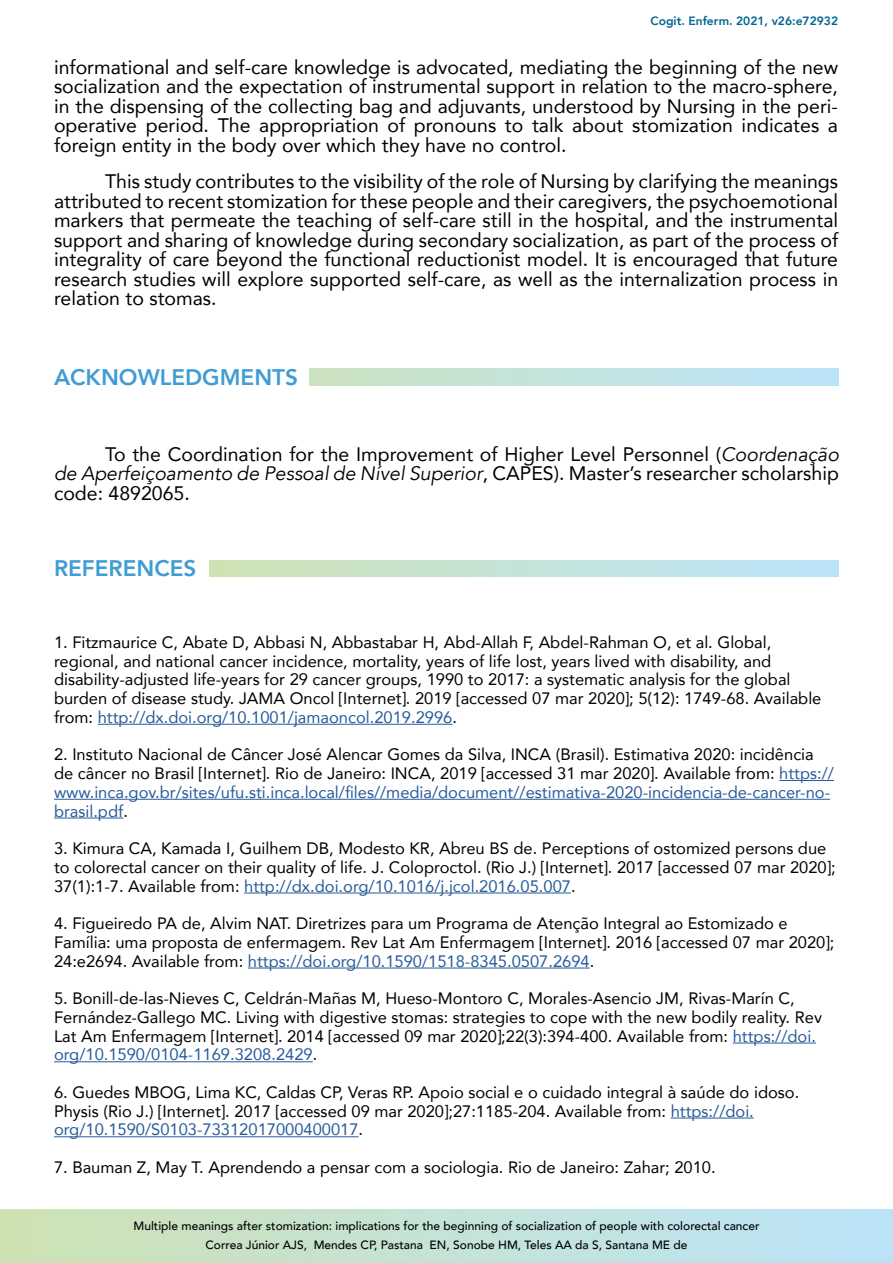
<style>
.page{position:relative;width:893px;height:1263px;background:#fff}
.page>*{position:absolute;margin:0;border:0;box-sizing:border-box;transform-origin:0 0}
.t1{font:800 22.5px "Avenir";color:#409cd4}
.t2{font:19.5px/19.5px "Avenir";color:#000;text-align:justify}
.t3{font:16.5px/18.8px "Avenir";color:#000}
.t4{font:500 12px/18.6px "Avenir";color:#000;text-align:center}
.t5{font:800 12px "Avenir";color:#00658f}
.s1{font-style:italic}
.s2{color:#275b9b}
</style>
<div class="page">
<div style="left:309px;top:369px;width:530px;height:16px;background:linear-gradient(to right,#cbe2c0,#bae3fa)"></div>
<svg style="left:0;top:1209px;width:893px;height:54px;background:#c4e2d6"></svg>
<div style="left:210px;top:560px;width:629px;height:16px;background:linear-gradient(to right,#cee2b4,#bae3fb)"></div>
<hr style="left:98px;top:724px;width:354px;height:1px;background:#275b9b">
<hr style="left:779px;top:780px;width:55px;height:1px;background:#275b9b">
<hr style="left:54px;top:799px;width:776px;height:1px;background:#275b9b">
<hr style="left:54px;top:817px;width:69px;height:1px;background:#275b9b">
<hr style="left:244px;top:892px;width:327px;height:1px;background:#275b9b">
<hr style="left:248px;top:967px;width:342px;height:1px;background:#275b9b">
<hr style="left:733px;top:1042px;width:83px;height:1px;background:#275b9b">
<hr style="left:54px;top:1061px;width:259px;height:1px;background:#275b9b">
<hr style="left:671px;top:1117px;width:83px;height:1px;background:#275b9b">
<hr style="left:54px;top:1136px;width:305px;height:1px;background:#275b9b">
<p class="t5" style="left:650px;top:12px;width:189px">Cogit. Enferm. 2021, v26:e72932</p>
<p class="t2" style="left:54px;top:56px;width:786px">informational and self-care knowledge is advocated, mediating the beginning of the new socialization and the expectation of instrumental support in relation to the macro-sphere, in the dispensing of the collecting bag and adjuvants, understood by Nursing in the peri&shy;operative period. The appropriation of pronouns to talk about stomization indicates a foreign entity in the body over which they have no control.</p>
<p class="t2" style="left:54px;top:171px;width:786px;text-indent:51px">This study contributes to the visibility of the role of Nursing by clarifying the meanings attributed to recent stomization for these people and their caregivers, the psychoemotional markers that permeate the teaching of self-care still in the hospital, and the instrumental support and sharing of knowledge during secondary socialization, as part of the process of integrality of care beyond the functional reductionist model. It is encouraged that future research studies will explore supported self-care, as well as the internalization process in relation to stomas.</p>
<h1 class="t1" style="left:54px;top:360px;width:246px">ACKNOWLEDGMENTS</h1>
<p class="t2" style="left:54px;top:444px;width:786px;text-indent:51px">To the Coordination for the Improvement of Higher Level Personnel (<span class="s1">Coordenação de Aperfeiçoamento de Pessoal de Nível Superior</span>, CAPES). Master’s researcher scholarship code: 4892065.</p>
<h1 class="t1" style="left:54px;top:551px;width:144px">REFERENCES</h1>
<p class="t3" style="left:54px;top:632px;width:769px">1. Fitzmaurice C, Abate D, Abbasi N, Abbastabar H, Abd-Allah F, Abdel-Rahman O, et al. Global, regional, and national cancer incidence, mortality, years of life lost, years lived with disability, and disability-adjusted life-years for 29 cancer groups, 1990 to 2017: a systematic analysis for the global burden of disease study. JAMA Oncol [Internet]. 2019 [accessed 07 mar 2020]; 5(12): 1749-68. Available from: <span class="s2">http://dx.doi.org/10.1001/jamaoncol.2019.2996</span>.</p>
<p class="t3" style="left:54px;top:745px;width:781px">2. Instituto Nacional de Câncer José Alencar Gomes da Silva, INCA (Brasil). Estimativa 2020: incidência de câncer no Brasil [Internet]. Rio de Janeiro: INCA, 2019 [accessed 31 mar 2020]. Available from: <span class="s2">https:// www.inca.gov.br/sites/ufu.sti.inca.local/files//media/document//estimativa-2020-incidencia-de-cancer-no&shy;brasil.pdf</span>.</p>
<p class="t3" style="left:54px;top:839px;width:783px">3. Kimura CA, Kamada I, Guilhem DB, Modesto KR, Abreu BS de. Perceptions of ostomized persons due to colorectal cancer on their quality of life. J. Coloproctol. (Rio J.) [Internet]. 2017 [accessed 07 mar 2020];<br>37(1):1-7. Available from: <span class="s2">http://dx.doi.org/10.1016/j.jcol.2016.05.007</span>.</p>
<p class="t3" style="left:54px;top:914px;width:782px">4. Figueiredo PA de, Alvim NAT. Diretrizes para um Programa de Atenção Integral ao Estomizado e<br>Família: uma proposta de enfermagem. Rev Lat Am Enfermagem [Internet]. 2016 [accessed 07 mar 2020];<br>24:e2694. Available from: <span class="s2">https://doi.org/10.1590/1518-8345.0507.2694</span>.</p>
<p class="t3" style="left:54px;top:989px;width:769px">5. Bonill-de-las-Nieves C, Celdrán-Mañas M, Hueso-Montoro C, Morales-Asencio JM, Rivas-Marín C, Fernández-Gallego MC. Living with digestive stomas: strategies to cope with the new bodily reality. Rev Lat Am Enfermagem [Internet]. 2014 [accessed 09 mar 2020];22(3):394-400. Available from: <span class="s2">https://doi. org/10.1590/0104-1169.3208.2429</span>.</p>
<p class="t3" style="left:54px;top:1082px;width:747px">6. Guedes MBOG, Lima KC, Caldas CP, Veras RP. Apoio social e o cuidado integral à saúde do idoso.<br>Physis (Rio J.) [Internet]. 2017 [accessed 09 mar 2020];27:1185-204. Available from: <span class="s2">https://doi. org/10.1590/S0103-73312017000400017</span>.</p>
<p class="t3" style="left:54px;top:1157px;width:663px">7. Bauman Z, May T. Aprendendo a pensar com a sociologia. Rio de Janeiro: Zahar; 2010.</p>
<p class="t4" style="left:134px;top:1216px;width:627px">Multiple meanings after stomization: implications for the beginning of socialization of people with colorectal cancer<br>Correa Júnior AJS, Mendes CP, Pastana EN, Sonobe HM, Teles AA da S, Santana ME de</p>
</div>
